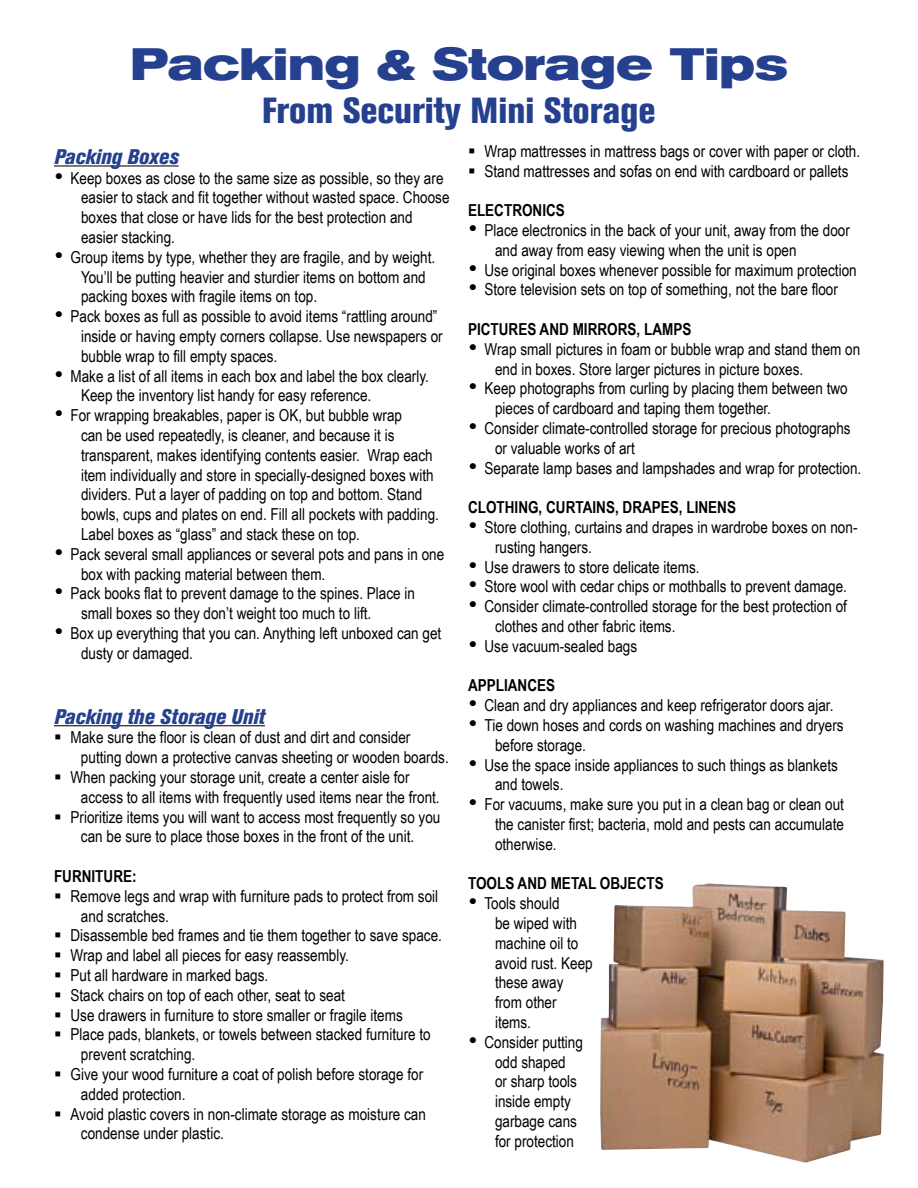
<style>
.page{position:relative;width:918px;height:1188px;background:#fff}
.page>*{position:absolute;margin:0;border:0;box-sizing:border-box;transform-origin:0 0}
.t1{font:700 expanded 45px "Akzidenz Grotesk BE";color:#25408f}
.t2{font:800 condensed 36px "Akzidenz Grotesk BE";color:#25408f}
.t3{font:italic 800 condensed 21px "Akzidenz Grotesk BE";color:#25408f}
.t4{font:16.5px/19.8px "Arial Narrow";color:#000}
.t5{font:700 16.5px "Arial Narrow";color:#000}
</style>
<div class="page">
<hr style="left:54px;top:165px;width:125px;height:1px;background:#000">
<hr style="left:54px;top:725px;width:211px;height:1px;background:#000">
<img style="left:600px;top:883px;width:284px;height:280px">
<h1 class="t1" style="left:130px;top:38px;width:659px">Packing &amp; Storage Tips</h1>
<h2 class="t2" style="left:262px;top:90px;width:395px">From Security Mini Storage</h2>
<p class="t3" style="left:54px;top:145px;width:126px">Packing Boxes</p>
<p class="t4" style="left:81px;top:168px;width:370px;text-indent:-27px">• Keep boxes as close to the same size as possible, so they are easier to stack and fit together without wasted space. Choose boxes that close or have lids for the best protection and easier stacking.</p>
<p class="t4" style="left:81px;top:247px;width:356px;text-indent:-27px">• Group items by type, whether they are fragile, and by weight.<br>You’ll be putting heavier and sturdier items on bottom and packing boxes with fragile items on top.</p>
<p class="t4" style="left:81px;top:307px;width:363px;text-indent:-27px">• Pack boxes as full as possible to avoid items “rattling around” inside or having empty corners collapse. Use newspapers or bubble wrap to fill empty spaces.</p>
<p class="t4" style="left:81px;top:366px;width:350px;text-indent:-27px">• Make a list of all items in each box and label the box clearly.<br>Keep the inventory list handy for easy reference.</p>
<p class="t4" style="left:81px;top:406px;width:360px;text-indent:-27px">• For wrapping breakables, paper is OK, but bubble wrap<br>can be used repeatedly, is cleaner, and because it is transparent, makes identifying contents easier. Wrap each item individually and store in specially-designed boxes with dividers. Put a layer of padding on top and bottom. Stand bowls, cups and plates on end. Fill all pockets with padding.<br>Label boxes as “glass” and stack these on top.</p>
<p class="t4" style="left:81px;top:544px;width:365px;text-indent:-27px">• Pack several small appliances or several pots and pans in one box with packing material between them.</p>
<p class="t4" style="left:81px;top:584px;width:335px;text-indent:-27px">• Pack books flat to prevent damage to the spines. Place in small boxes so they don’t weight too much to lift.</p>
<p class="t4" style="left:81px;top:623px;width:362px;text-indent:-27px">• Box up everything that you can. Anything left unboxed can get dusty or damaged.</p>
<p class="t3" style="left:54px;top:705px;width:212px">Packing the Storage Unit</p>
<p class="t4" style="left:81px;top:728px;width:369px;text-indent:-27px">▪ Make sure the floor is clean of dust and dirt and consider putting down a protective canvas sheeting or wooden boards.</p>
<p class="t4" style="left:81px;top:767px;width:360px;text-indent:-27px">▪ When packing your storage unit, create a center aisle for access to all items with frequently used items near the front.</p>
<p class="t4" style="left:54px;top:807px;width:388px;text-align:center">▪ Prioritize items you will want to access most frequently so you can be sure to place those boxes in the front of the unit.</p>
<p class="t5" style="left:54px;top:867px;width:84px">FURNITURE:</p>
<p class="t4" style="left:81px;top:886px;width:359px;text-indent:-27px">▪ Remove legs and wrap with furniture pads to protect from soil and scratches.</p>
<p class="t4" style="left:54px;top:926px;width:390px">▪ Disassemble bed frames and tie them together to save space.</p>
<p class="t4" style="left:54px;top:946px;width:297px">▪ Wrap and label all pieces for easy reassembly.</p>
<p class="t4" style="left:54px;top:965px;width:216px">▪ Put all hardware in marked bags.</p>
<p class="t4" style="left:54px;top:985px;width:293px">▪ Stack chairs on top of each other, seat to seat</p>
<p class="t4" style="left:54px;top:1005px;width:350px">▪ Use drawers in furniture to store smaller or fragile items</p>
<p class="t4" style="left:81px;top:1025px;width:351px;text-indent:-27px">▪ Place pads, blankets, or towels between stacked furniture to prevent scratching.</p>
<p class="t4" style="left:81px;top:1064px;width:344px;text-indent:-27px">▪ Give your wood furniture a coat of polish before storage for added protection.</p>
<p class="t4" style="left:81px;top:1104px;width:346px;text-indent:-27px">▪ Avoid plastic covers in non-climate storage as moisture can condense under plastic.</p>
<p class="t4" style="left:468px;top:141px;width:394px">▪ Wrap mattresses in mattress bags or cover with paper or cloth.</p>
<p class="t4" style="left:468px;top:161px;width:382px">▪ Stand mattresses and sofas on end with cardboard or pallets</p>
<p class="t5" style="left:468px;top:201px;width:98px">ELECTRONICS</p>
<p class="t4" style="left:495px;top:220px;width:357px;text-indent:-27px">• Place electronics in the back of your unit, away from the door and away from easy viewing when the unit is open</p>
<p class="t4" style="left:468px;top:260px;width:390px">• Use original boxes whenever possible for maximum protection</p>
<p class="t4" style="left:468px;top:280px;width:372px">• Store television sets on top of something, not the bare floor</p>
<p class="t5" style="left:468px;top:320px;width:225px">PICTURES AND MIRRORS, LAMPS</p>
<p class="t4" style="left:495px;top:339px;width:367px;text-indent:-27px">• Wrap small pictures in foam or bubble wrap and stand them on end in boxes. Store larger pictures in picture boxes.</p>
<p class="t4" style="left:495px;top:379px;width:354px;text-indent:-27px">• Keep photographs from curling by placing them between two pieces of cardboard and taping them together.</p>
<p class="t4" style="left:495px;top:418px;width:357px;text-indent:-27px">• Consider climate-controlled storage for precious photographs or valuable works of art</p>
<p class="t4" style="left:468px;top:458px;width:395px">• Separate lamp bases and lampshades and wrap for protection.</p>
<p class="t5" style="left:468px;top:498px;width:270px">CLOTHING, CURTAINS, DRAPES, LINENS</p>
<p class="t4" style="left:495px;top:517px;width:364px;text-indent:-27px">• Store clothing, curtains and drapes in wardrobe boxes on non&shy;rusting hangers.</p>
<p class="t4" style="left:468px;top:557px;width:233px">• Use drawers to store delicate items.</p>
<p class="t4" style="left:468px;top:577px;width:380px">• Store wool with cedar chips or mothballs to prevent damage.</p>
<p class="t4" style="left:495px;top:596px;width:353px;text-indent:-27px">• Consider climate-controlled storage for the best protection of clothes and other fabric items.</p>
<p class="t4" style="left:468px;top:636px;width:171px">• Use vacuum-sealed bags</p>
<p class="t5" style="left:468px;top:676px;width:89px">APPLIANCES</p>
<p class="t4" style="left:468px;top:695px;width:367px">• Clean and dry appliances and keep refrigerator doors ajar.</p>
<p class="t4" style="left:495px;top:715px;width:350px;text-indent:-27px">• Tie down hoses and cords on washing machines and dryers before storage.</p>
<p class="t4" style="left:495px;top:755px;width:345px;text-indent:-27px">• Use the space inside appliances to such things as blankets and towels.</p>
<p class="t4" style="left:495px;top:794px;width:351px;text-align:justify;text-indent:-27px">• For vacuums, make sure you put in a clean bag or clean out the canister first; bacteria, mold and pests can accumulate otherwise.</p>
<p class="t5" style="left:468px;top:874px;width:197px">TOOLS AND METAL OBJECTS</p>
<p class="t4" style="left:495px;top:893px;width:99px;text-indent:-27px">• Tools should<br>be wiped with machine oil to avoid rust. Keep these away from other items.</p>
<p class="t4" style="left:495px;top:1032px;width:90px;text-indent:-27px">• Consider putting odd shaped<br>or sharp tools inside empty garbage cans for protection</p>
</div>
